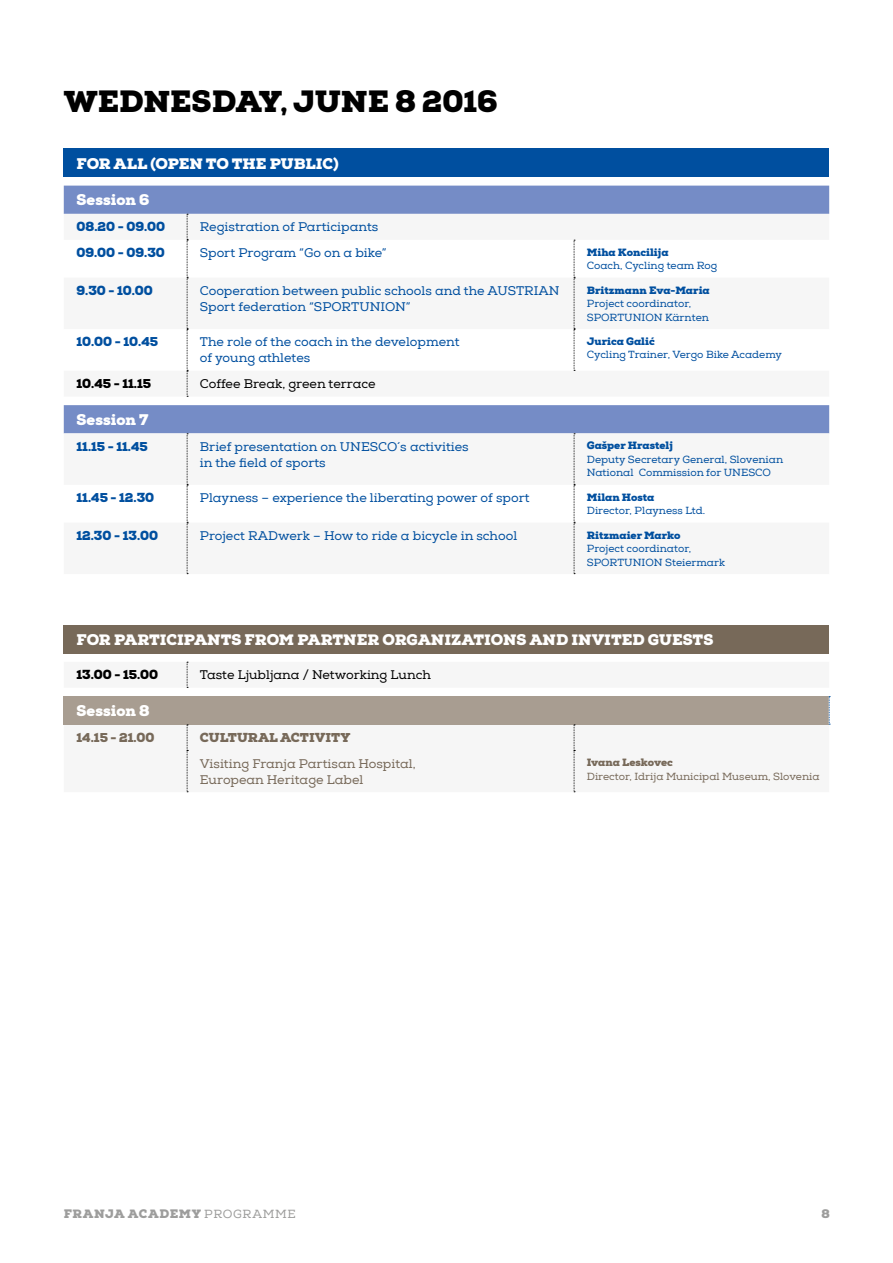
<style>
.page{position:relative;width:893px;height:1263px;background:#fff}
.page>*{position:absolute;margin:0;border:0;box-sizing:border-box;transform-origin:0 0}
.t1{font:900 30px "Nexa Slab";color:#000}
.t2{font:900 15px "Nexa Slab";color:#fff}
.t3{font:12.75px/15.8px "Nexa Slab";color:#004f9f}
.t4{font:900 12.75px "Nexa Slab";color:#004f9f}
.t5{font:12.75px "Nexa Slab";color:#000}
.t6{font:12.75px/15.8px "Nexa Slab";color:#776959}
.t7{font:900 12.75px "Nexa Slab";color:#776959}
.t8{font:900 12.75px "Nexa Slab";color:#000}
.t9{font:900 12px "Nexa Slab";color:#9d9d9c}
.t10{font:12px "Nexa Slab";color:#9d9d9c}
.t11{font:10.5px/13.5px "Nexa Slab";color:#004f9f}
.t12{font:900 10.5px "Nexa Slab";color:#004f9f}
.t13{font:10.5px "Nexa Slab";color:#776959}
.t14{font:900 10.5px "Nexa Slab";color:#776959}
</style>
<div class="page">
<div style="left:64px;top:149px;width:765px;height:28px;background:#004f9f"></div>
<div style="left:64px;top:186px;width:765px;height:28px;background:#758cc6"></div>
<svg style="left:64px;top:214px;width:765px;height:578px;fill:#f6f6f6"></svg>
<div style="left:64px;top:625px;width:765px;height:28px;background:#776959"></div>
<div style="left:64px;top:696px;width:765px;height:28px;background:#a89d91"></div>
<svg style="left:574px;top:240px;width:1px;height:131px"></svg>
<svg style="left:187px;top:433px;width:1px;height:141px"></svg>
<svg style="left:574px;top:433px;width:1px;height:141px"></svg>
<svg style="left:187px;top:662px;width:1px;height:26px"></svg>
<svg style="left:829px;top:696px;width:1px;height:29px"></svg>
<svg style="left:187px;top:724px;width:1px;height:68px"></svg>
<svg style="left:574px;top:724px;width:1px;height:68px"></svg>
<svg style="left:187px;top:214px;width:1px;height:183px"></svg>
<h1 class="t1" style="left:64px;top:82px;width:435px">WEDNESDAY, JUNE 8 2016</h1>
<p class="t2" style="left:77px;top:154px;width:264px">FOR ALL (OPEN TO TH E PUBLIC)</p>
<p class="t2" style="left:77px;top:191px;width:74px">Session 6</p>
<p class="t4" style="left:77px;top:219px;width:90px">08.20 - 09.00</p>
<p class="t3" style="left:200px;top:219px;width:180px">Registration of Participants</p>
<p class="t4" style="left:77px;top:245px;width:90px">09.00 - 09.30</p>
<p class="t3" style="left:200px;top:245px;width:188px">Sport Program “Go on a bike”</p>
<p class="t12" style="left:587px;top:245px;width:83px">Miha Koncilija</p>
<p class="t11" style="left:587px;top:259px;width:132px">Coach, Cycling team Rog</p>
<p class="t4" style="left:77px;top:283px;width:78px">9.30 - 10.00</p>
<p class="t3" style="left:200px;top:283px;width:361px">Cooperation between public schools and the AUSTRIAN<br>Sport federation “SPORTUNION”</p>
<p class="t12" style="left:587px;top:283px;width:124px">Britzmann Eva-Maria</p>
<p class="t11" style="left:587px;top:297px;width:124px">Project coordinator,<br>SPORTUNION Kärnten</p>
<p class="t4" style="left:77px;top:334px;width:83px">10.00 - 10.45</p>
<p class="t3" style="left:200px;top:334px;width:261px">The role of the coach in the development of young athletes</p>
<p class="t12" style="left:587px;top:335px;width:69px">Jurica Galić</p>
<p class="t11" style="left:587px;top:348px;width:197px">Cycling Trainer, Vergo Bike Academy</p>
<p class="t8" style="left:77px;top:376px;width:76px">10.45 - 11.15</p>
<p class="t5" style="left:200px;top:376px;width:177px">Coffee Break, green terrace</p>
<p class="t2" style="left:77px;top:410px;width:73px">Session 7</p>
<p class="t4" style="left:77px;top:438px;width:73px">11.15 - 11.45</p>
<p class="t3" style="left:200px;top:439px;width:270px">Brief presentation on UNESCO´s activities in the field of sports</p>
<p class="t12" style="left:587px;top:439px;width:88px">Gašper Hrastelj</p>
<p class="t11" style="left:587px;top:453px;width:198px">Deputy Secretary General, Slovenian<br>National Commission for UNESCO</p>
<p class="t4" style="left:77px;top:490px;width:79px">11.45 - 12.30</p>
<p class="t3" style="left:200px;top:490px;width:331px">Playness – experience the liberating power of sport</p>
<p class="t12" style="left:587px;top:490px;width:69px">Milan Hosta</p>
<p class="t11" style="left:587px;top:504px;width:120px">Director, Playness Ltd.</p>
<p class="t4" style="left:77px;top:527px;width:83px">12.30 - 13.00</p>
<p class="t3" style="left:200px;top:528px;width:319px">Project RADwerk – How to ride a bicycle in school</p>
<p class="t12" style="left:587px;top:528px;width:95px">Ritzmaier Marko</p>
<p class="t11" style="left:587px;top:542px;width:140px">Project coordinator,<br>SPORTUNION Steiermark</p>
<p class="t2" style="left:77px;top:630px;width:408px">FOR PARTICIPANTS FROM PARTNER ORGANIZATIO</p>
<p class="t2" style="left:503px;top:630px;width:191px">NS AND INVITED GUESTS</p>
<p class="t8" style="left:77px;top:667px;width:83px">13.00 - 15.00</p>
<p class="t5" style="left:200px;top:667px;width:233px">Taste Ljubljana / Networking Lunch</p>
<p class="t2" style="left:77px;top:701px;width:75px">Session 8</p>
<p class="t7" style="left:77px;top:729px;width:79px">14.15 - 21.00</p>
<p class="t7" style="left:200px;top:729px;width:20px">CULTU</p>
<p class="t7" style="left:248px;top:729px;width:104px">RAL ACTIVITY</p>
<p class="t6" style="left:200px;top:756px;width:217px">Visiting Franja Partisan Hospital,<br>European Heritage Label</p>
<p class="t14" style="left:587px;top:756px;width:88px">Ivana Leskovec</p>
<p class="t13" style="left:587px;top:770px;width:234px">Director, Idrija Municipal Museum, Slovenia</p>
<p class="t9" style="left:64px;top:1206px;width:12px">franja</p>
<p class="t9" style="left:128px;top:1206px;width:12px">academy</p>
<p class="t10" style="left:204px;top:1206px;width:49px">Programme</p>
<p class="t9" style="left:821px;top:1206px;width:10px">8</p>
</div>
